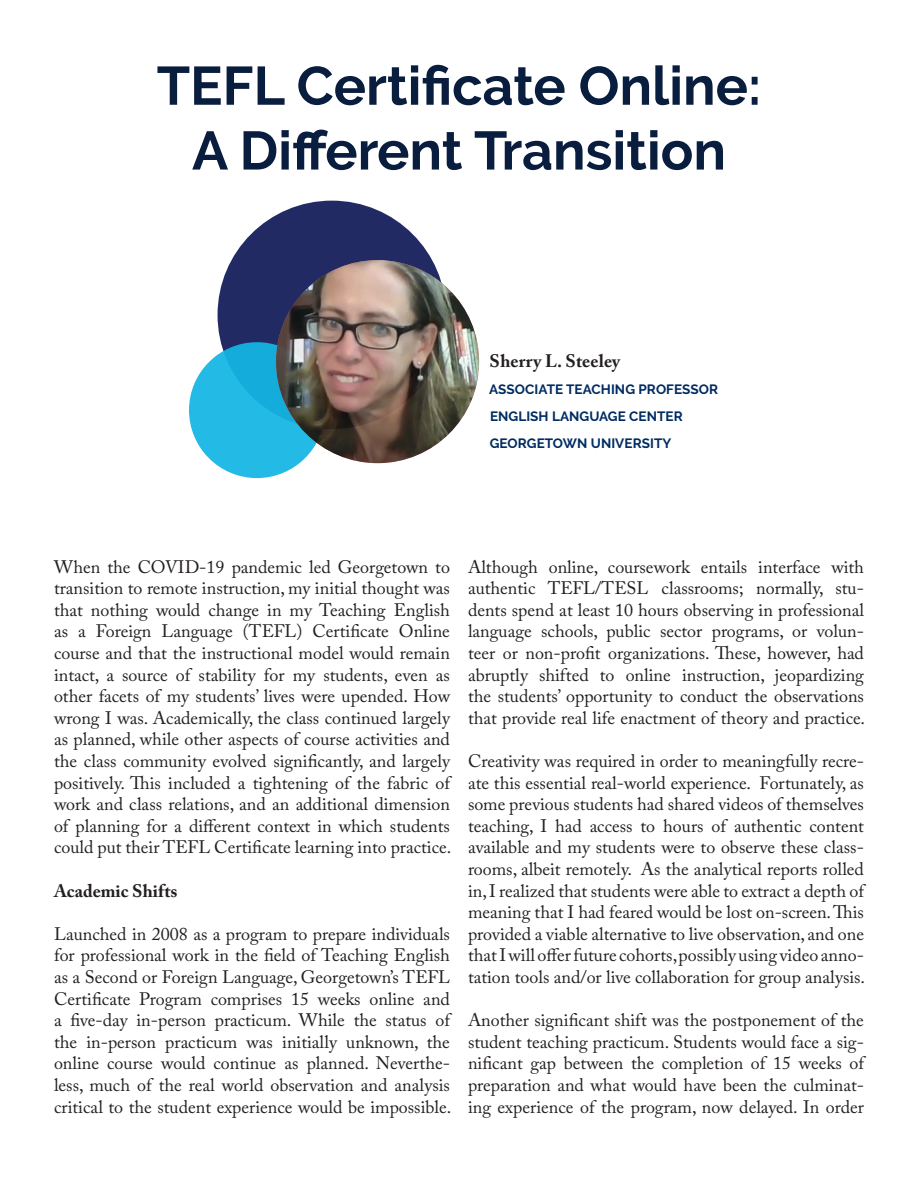
<style>
.page{position:relative;width:918px;height:1188px;background:#fff}
.page>*{position:absolute;margin:0;border:0;box-sizing:border-box;transform-origin:0 0}
.t1{font:700 54px/64.8px "Raleway";color:#091d3f;text-align:center}
.t2{font:18px/21.6px "Adobe Caslon Pro";color:#231f20;text-align:justify}
.t3{font:700 18px "Adobe Caslon Pro";letter-spacing:.005em;color:#231f20}
.t4{font:700 13.5px/27px "Raleway";letter-spacing:.005em;color:#002c62}
</style>
<div class="page">
<div style="left:218px;top:201px;width:228px;height:228px;background:#222a64;border-radius:50%"></div>
<div style="left:189px;top:342px;width:136px;height:136px;background:linear-gradient(to bottom,#16aedb,#28bfe8);border-radius:50%"></div>
<img style="left:276px;top:260px;width:203px;height:203px;border-radius:102px">
<h1 class="t1" style="left:157px;top:54px;width:606px">TEFL Certificate Online:<br>A Different Transition</h1>
<p class="t3" style="left:490px;top:350px;width:132px">Sherry L. Steeley</p>
<p class="t4" style="left:489px;top:376px;width:230px">ASSOCIATE TEACHING PROFESSOR<br>ENGLISH LANGUAGE CENTER<br>GEORGETOWN UNIVERSITY</p>
<p class="t2" style="left:54px;top:556px;width:399px">When the COVID-19 pandemic led Georgetown to transition to remote instruction, my initial thought was that nothing would change in my Teaching English as a Foreign Language (TEFL) Certificate Online course and that the instructional model would remain intact, a source of stability for my students, even as other facets of my students’ lives were upended. How wrong I was. Academically, the class continued largely as planned, while other aspects of course activities and the class community evolved significantly, and largely positively. This included a tightening of the fabric of work and class relations, and an additional dimension of planning for a different context in which students could put their TEFL Certificate learning into practice.</p>
<p class="t3" style="left:54px;top:880px;width:125px">Academic Shifts</p>
<p class="t2" style="left:54px;top:923px;width:399px">Launched in 2008 as a program to prepare individuals for professional work in the field of Teaching English as a Second or Foreign Language, Georgetown’s TEFL Certificate Program comprises 15 weeks online and a five-day in-person practicum. While the status of the in-person practicum was initially unknown, the online course would continue as planned. Neverthe&shy;less, much of the real world observation and analysis critical to the student experience would be impossible.</p>
<p class="t2" style="left:468px;top:556px;width:399px">Although online, coursework entails interface with authentic TEFL/TESL classrooms; normally, stu&shy;dents spend at least 10 hours observing in professional language schools, public sector programs, or volun&shy;teer or non-profit organizations. These, however, had abruptly shifted to online instruction, jeopardizing the students’ opportunity to conduct the observations that provide real life enactment of theory and practice.</p>
<p class="t2" style="left:468px;top:750px;width:399px">Creativity was required in order to meaningfully recre&shy;ate this essential real-world experience. Fortunately, as some previous students had shared videos of themselves teaching, I had access to hours of authentic content available and my students were to observe these class&shy;rooms, albeit remotely. As the analytical reports rolled in, I realized that students were able to extract a depth of meaning that I had feared would be lost on-screen. This provided a viable alternative to live observation, and one that I will offer future cohorts, possibly using video anno&shy;tation tools and/or live collaboration for group analysis.</p>
<p class="t2" style="left:468px;top:1009px;width:398px">Another significant shift was the postponement of the student teaching practicum. Students would face a sig&shy;nificant gap between the completion of 15 weeks of preparation and what would have been the culminat&shy;ing experience of the program, now delayed. In order</p>
</div>
